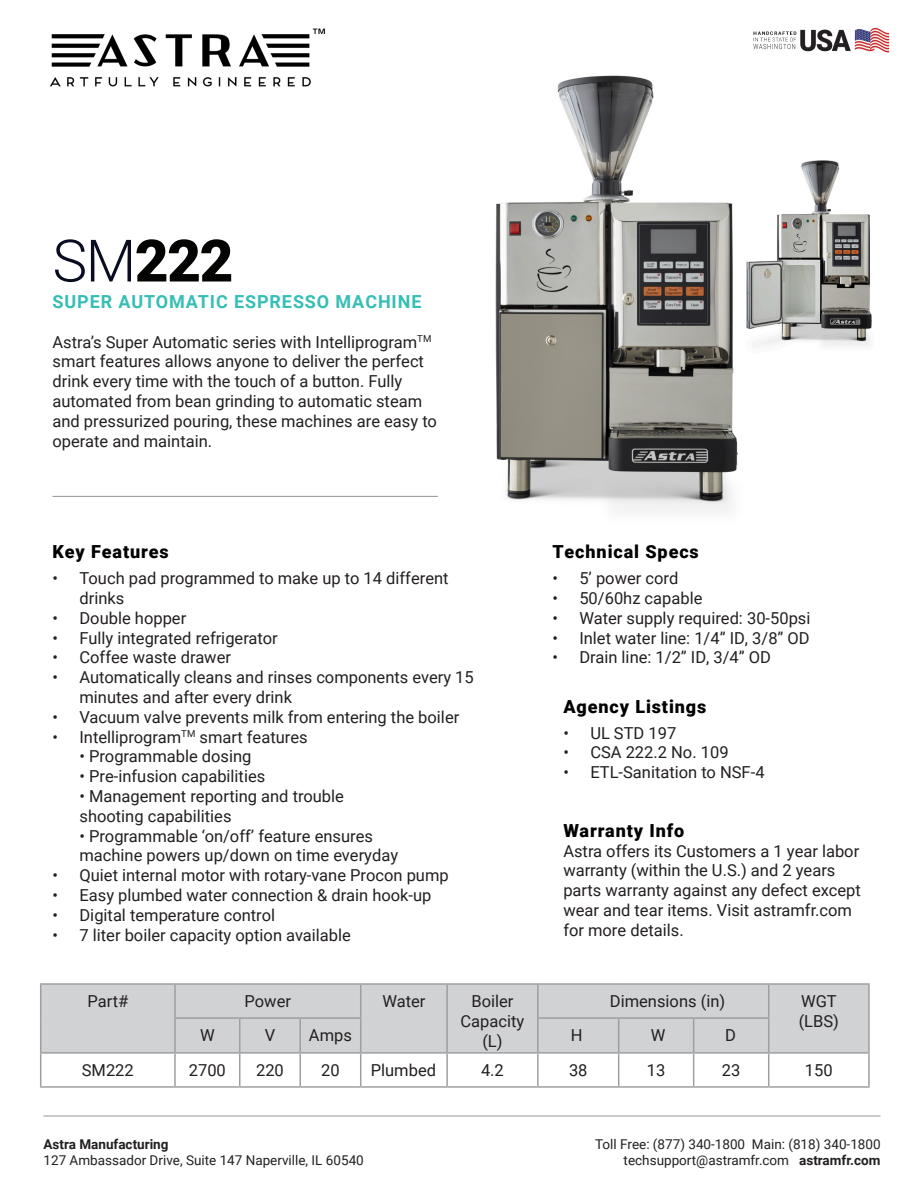
<style>
.page{position:relative;width:918px;height:1188px;background:#fff}
.page>*{position:absolute;margin:0;border:0;box-sizing:border-box;transform-origin:0 0}
.t1{font:900 58.5px "Roboto";color:#040503}
.t2{font:900 18px "Roboto";letter-spacing:.05em;color:#000}
.t3{font:700 18px "Roboto";letter-spacing:.05em;color:#36beb5}
.t4{font:16.5px/19.8px "Roboto";color:#231f20}
.t5{font:13.5px/16.2px "Roboto";color:#231f20;text-align:right}
.t6{font:700 13.5px "Roboto";color:#231f20}
.s1{font-weight:300;color:#0a0d21}
.s2{font-weight:700}
</style>
<div class="page">
<div style="left:41px;top:985px;width:827px;height:67px;background:#d1d2d4"></div>
<hr style="left:40px;top:983px;width:135px;height:2px;background:#9d9fa2">
<hr style="left:40px;top:985px;width:1px;height:33px;background:#9d9fa2">
<hr style="left:175px;top:983px;width:65px;height:2px;background:#9d9fa2">
<hr style="left:174px;top:985px;width:2px;height:32px;background:#9d9fa2">
<hr style="left:240px;top:983px;width:60px;height:2px;background:#9d9fa2">
<hr style="left:300px;top:983px;width:61px;height:2px;background:#9d9fa2">
<hr style="left:361px;top:983px;width:86px;height:2px;background:#9d9fa2">
<hr style="left:360px;top:985px;width:1px;height:32px;background:#9d9fa2">
<hr style="left:447px;top:983px;width:91px;height:2px;background:#9d9fa2">
<hr style="left:446px;top:985px;width:2px;height:33px;background:#9d9fa2">
<hr style="left:538px;top:983px;width:81px;height:2px;background:#9d9fa2">
<hr style="left:537px;top:985px;width:2px;height:32px;background:#9d9fa2">
<hr style="left:619px;top:983px;width:75px;height:2px;background:#9d9fa2">
<hr style="left:694px;top:983px;width:75px;height:2px;background:#9d9fa2">
<hr style="left:769px;top:983px;width:101px;height:2px;background:#9d9fa2">
<hr style="left:768px;top:985px;width:1px;height:32px;background:#9d9fa2">
<hr style="left:868px;top:985px;width:2px;height:33px;background:#9d9fa2">
<hr style="left:40px;top:1018px;width:1px;height:34px;background:#9d9fa2">
<hr style="left:174px;top:1017px;width:66px;height:2px;background:#9d9fa2">
<hr style="left:174px;top:1019px;width:2px;height:33px;background:#9d9fa2">
<hr style="left:240px;top:1017px;width:60px;height:2px;background:#9d9fa2">
<hr style="left:239px;top:1019px;width:2px;height:33px;background:#9d9fa2">
<hr style="left:300px;top:1017px;width:61px;height:2px;background:#9d9fa2">
<hr style="left:299px;top:1019px;width:2px;height:33px;background:#9d9fa2">
<hr style="left:360px;top:1019px;width:1px;height:33px;background:#9d9fa2">
<hr style="left:446px;top:1018px;width:2px;height:34px;background:#9d9fa2">
<hr style="left:537px;top:1017px;width:82px;height:2px;background:#9d9fa2">
<hr style="left:537px;top:1019px;width:2px;height:33px;background:#9d9fa2">
<hr style="left:619px;top:1017px;width:75px;height:2px;background:#9d9fa2">
<hr style="left:618px;top:1019px;width:1px;height:33px;background:#9d9fa2">
<hr style="left:694px;top:1017px;width:75px;height:2px;background:#9d9fa2">
<hr style="left:693px;top:1019px;width:1px;height:33px;background:#9d9fa2">
<hr style="left:768px;top:1019px;width:1px;height:33px;background:#9d9fa2">
<hr style="left:868px;top:1018px;width:2px;height:34px;background:#9d9fa2">
<hr style="left:40px;top:1052px;width:135px;height:2px;background:#9d9fa2">
<hr style="left:40px;top:1054px;width:1px;height:32px;background:#9d9fa2">
<hr style="left:175px;top:1052px;width:65px;height:2px;background:#9d9fa2">
<hr style="left:174px;top:1054px;width:2px;height:32px;background:#9d9fa2">
<hr style="left:240px;top:1052px;width:60px;height:2px;background:#9d9fa2">
<hr style="left:239px;top:1054px;width:2px;height:32px;background:#9d9fa2">
<hr style="left:300px;top:1052px;width:61px;height:2px;background:#9d9fa2">
<hr style="left:299px;top:1054px;width:2px;height:32px;background:#9d9fa2">
<hr style="left:361px;top:1052px;width:86px;height:2px;background:#9d9fa2">
<hr style="left:360px;top:1054px;width:1px;height:32px;background:#9d9fa2">
<hr style="left:447px;top:1052px;width:91px;height:2px;background:#9d9fa2">
<hr style="left:446px;top:1054px;width:2px;height:32px;background:#9d9fa2">
<hr style="left:538px;top:1052px;width:81px;height:2px;background:#9d9fa2">
<hr style="left:537px;top:1054px;width:2px;height:32px;background:#9d9fa2">
<hr style="left:619px;top:1052px;width:75px;height:2px;background:#9d9fa2">
<hr style="left:618px;top:1054px;width:1px;height:32px;background:#9d9fa2">
<hr style="left:694px;top:1052px;width:75px;height:2px;background:#9d9fa2">
<hr style="left:693px;top:1054px;width:1px;height:32px;background:#9d9fa2">
<hr style="left:769px;top:1052px;width:101px;height:2px;background:#9d9fa2">
<hr style="left:768px;top:1054px;width:1px;height:32px;background:#9d9fa2">
<hr style="left:868px;top:1054px;width:2px;height:32px;background:#9d9fa2">
<hr style="left:40px;top:1086px;width:135px;height:2px;background:#9d9fa2">
<hr style="left:175px;top:1086px;width:65px;height:2px;background:#9d9fa2">
<hr style="left:240px;top:1086px;width:60px;height:2px;background:#9d9fa2">
<hr style="left:300px;top:1086px;width:61px;height:2px;background:#9d9fa2">
<hr style="left:361px;top:1086px;width:86px;height:2px;background:#9d9fa2">
<hr style="left:447px;top:1086px;width:91px;height:2px;background:#9d9fa2">
<hr style="left:538px;top:1086px;width:81px;height:2px;background:#9d9fa2">
<hr style="left:619px;top:1086px;width:75px;height:2px;background:#9d9fa2">
<hr style="left:694px;top:1086px;width:75px;height:2px;background:#9d9fa2">
<hr style="left:769px;top:1086px;width:101px;height:2px;background:#9d9fa2">
<img style="left:49px;top:28px;width:276px;height:59px">
<hr style="left:52px;top:496px;width:441px;height:1px;background:#939598">
<img style="left:438px;top:75px;width:300px;height:436px">
<hr style="left:44px;top:1116px;width:836px;height:1px;background:#939598">
<img style="left:753px;top:27px;width:137px;height:26px">
<img style="left:737px;top:136px;width:135px;height:218px">
<h1 class="t1" style="left:52px;top:220px;width:182px"><span class="s1">SM</span>222</h1>
<p class="t3" style="left:52px;top:289px;width:371px">SUPER AUTOMATIC ESPRESSO MACHINE</p>
<p class="t4" style="left:52px;top:331px;width:386px">Astra’s Super Automatic series with Intelliprogram<sup>TM </sup>smart features allows anyone to deliver the perfect drink every time with the touch of a button. Fully automated from bean grinding to automatic steam and pressurized pouring, these machines are easy to operate and maintain.</p>
<p class="t2" style="left:52px;top:539px;width:118px">Key Features</p>
<p class="t4" style="left:79px;top:568px;width:371px;text-indent:-27px">• Touch pad programmed to make up to 14 different drinks</p>
<p class="t4" style="left:52px;top:607px;width:135px">• Double hopper</p>
<p class="t4" style="left:52px;top:627px;width:227px">• Fully integrated refrigerator</p>
<p class="t4" style="left:52px;top:647px;width:180px">• Coffee waste drawer</p>
<p class="t4" style="left:79px;top:667px;width:396px;text-indent:-27px">• Automatically cleans and rinses components every 15 minutes and after every drink</p>
<p class="t4" style="left:52px;top:706px;width:408px">• Vacuum valve prevents milk from entering the boiler</p>
<p class="t4" style="left:52px;top:726px;width:257px">• Intelliprogram<sup>TM</sup> smart features</p>
<p class="t4" style="left:80px;top:746px;width:173px">• Programmable dosing</p>
<p class="t4" style="left:80px;top:766px;width:187px">• Pre-infusion capabilities</p>
<p class="t4" style="left:80px;top:786px;width:266px">• Management reporting and trouble shooting capabilities</p>
<p class="t4" style="left:80px;top:825px;width:320px">• Programmable ‘on/off’ feature ensures machine powers up/down on time everyday</p>
<p class="t4" style="left:53px;top:865px;width:398px">• Quiet internal motor with rotary-vane Procon pump</p>
<p class="t4" style="left:53px;top:885px;width:381px">• Easy plumbed water connection &amp; drain hook-up</p>
<p class="t4" style="left:53px;top:904px;width:224px">• Digital temperature control</p>
<p class="t4" style="left:53px;top:924px;width:300px">• 7 liter boiler capacity option available</p>
<p class="t2" style="left:552px;top:539px;width:148px">Technical Specs</p>
<p class="t4" style="left:552px;top:568px;width:128px">• 5’ power cord</p>
<p class="t4" style="left:552px;top:588px;width:152px">• 50/60hz capable</p>
<p class="t4" style="left:552px;top:607px;width:260px">• Water supply required: 30-50psi</p>
<p class="t4" style="left:552px;top:627px;width:259px">• Inlet water line: 1/4” ID, 3/8” OD</p>
<p class="t4" style="left:552px;top:647px;width:220px">• Drain line: 1/2” ID, 3/4” OD</p>
<p class="t2" style="left:563px;top:694px;width:145px">Agency Listings</p>
<p class="t4" style="left:563px;top:722px;width:115px">• UL STD 197</p>
<p class="t4" style="left:563px;top:742px;width:167px">• CSA 222.2 No. 109</p>
<p class="t4" style="left:563px;top:762px;width:203px">• ETL-Sanitation to NSF-4</p>
<p class="t2" style="left:563px;top:818px;width:122px">Warranty Info</p>
<p class="t4" style="left:563px;top:840px;width:299px">Astra offers its Customers a 1 year labor warranty (within the U.S.) and 2 years parts warranty against any defect except wear and tear items. Visit astramfr.com for more details.</p>
<p class="t4" style="left:87px;top:991px;width:42px">Part#</p>
<p class="t4" style="left:245px;top:991px;width:48px">Power</p>
<p class="t4" style="left:382px;top:991px;width:45px">Water</p>
<p class="t4" style="left:461px;top:991px;width:65px;text-align:center">Boiler<br>Capacity (L)</p>
<p class="t4" style="left:610px;top:991px;width:117px">Dimensions (in)</p>
<p class="t4" style="left:799px;top:991px;width:42px">WGT (LBS)</p>
<p class="t4" style="left:200px;top:1025px;width:16px">W</p>
<p class="t4" style="left:265px;top:1025px;width:12px">V</p>
<p class="t4" style="left:309px;top:1025px;width:44px">Amps</p>
<p class="t4" style="left:571px;top:1025px;width:13px">H</p>
<p class="t4" style="left:651px;top:1025px;width:16px">W</p>
<p class="t4" style="left:725px;top:1025px;width:12px">D</p>
<p class="t4" style="left:82px;top:1060px;width:54px">SM222</p>
<p class="t4" style="left:189px;top:1060px;width:39px">2700</p>
<p class="t4" style="left:256px;top:1060px;width:29px">220</p>
<p class="t4" style="left:321px;top:1060px;width:20px">20</p>
<p class="t4" style="left:371px;top:1060px;width:67px">Plumbed</p>
<p class="t4" style="left:481px;top:1060px;width:24px">4.2</p>
<p class="t4" style="left:569px;top:1060px;width:20px">38</p>
<p class="t4" style="left:647px;top:1060px;width:20px">13</p>
<p class="t4" style="left:722px;top:1060px;width:20px">23</p>
<p class="t4" style="left:805px;top:1060px;width:29px">150</p>
<p class="t6" style="left:44px;top:1135px;width:127px">Astra Manufacturing</p>
<p class="t5" style="left:44px;top:1152px;width:322px">127 Ambassador Drive, Suite 147 Naperville, IL 60540</p>
<p class="t5" style="left:595px;top:1136px;width:287px">Toll Free: (877) 340-1800 Main: (818) 340-1800 techsupport@astramfr.com <span class="s2">astramfr.com</span></p>
</div>
